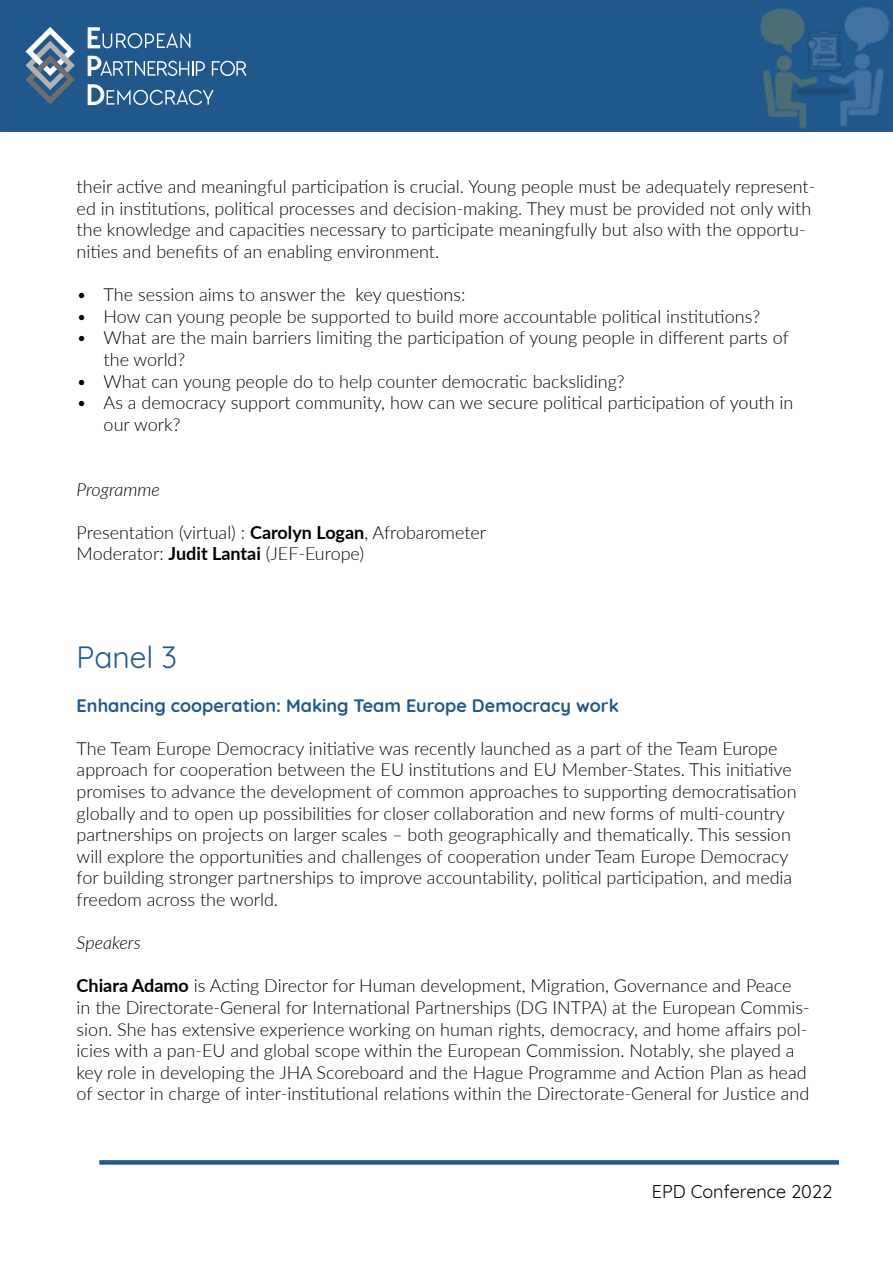
<style>
.page{position:relative;width:893px;height:1263px;background:#fff}
.page>*{position:absolute;margin:0;border:0;box-sizing:border-box;transform-origin:0 0}
.t1{font:30px "Quicksand";color:#20588c}
.t2{font:300 18px/21.6px "Lato";color:#000}
.t3{font:700 18px "Quicksand";color:#20588c}
.t4{font:italic 300 18px "Lato";color:#000}
.t5{font:18px "Quicksand";color:#000}
.s1{font-weight:700}
</style>
<div class="page">
<div style="left:1px;top:1px;width:891px;height:130px;background:#20588c"></div>
<div style="left:0;top:0;width:893px;height:132px;border:2px solid #24578b"></div>
<div style="left:99px;top:1160px;width:740px;height:5px;background:#24578b"></div>
<svg style="left:26px;top:27px;width:49px;height:77px"></svg>
<svg style="left:88px;top:56px;width:117px;height:20px"></svg>
<svg style="left:212px;top:61px;width:35px;height:15px"></svg>
<svg style="left:88px;top:84px;width:126px;height:21px"></svg>
<svg style="left:88px;top:27px;width:102px;height:21px"></svg>
<img style="left:753px;top:0;width:140px;height:132px">
<p class="t2" style="left:77px;top:175px;width:740px">their active and meaningful participation is crucial. Young people must be adequately represent&shy;ed in institutions, political processes and decision-making. They must be provided not only with the knowledge and capacities necessary to participate meaningfully but also with the opportu&shy;nities and benefits of an enabling environment.</p>
<p class="t2" style="left:77px;top:283px;width:390px">• The session aims to answer the key questions:</p>
<p class="t2" style="left:77px;top:305px;width:685px">• How can young people be supported to build more accountable political institutions?</p>
<p class="t2" style="left:104px;top:326px;width:687px;text-indent:-27px">• What are the main barriers limiting the participation of young people in different parts of the world?</p>
<p class="t2" style="left:77px;top:370px;width:550px">• What can young people do to help counter democratic backsliding?</p>
<p class="t2" style="left:104px;top:391px;width:691px;text-indent:-27px">• As a democracy support community, how can we secure political participation of youth in our work?</p>
<p class="t4" style="left:77px;top:476px;width:85px">Programme</p>
<p class="t2" style="left:77px;top:521px;width:411px">Presentation (virtual) : <span class="s1">Carolyn Logan</span>, Afrobarometer<br>Moderator: <span class="s1">Judit Lantai</span> (JEF-Europe)</p>
<h1 class="t1" style="left:77px;top:634px;width:102px">Panel 3</h1>
<p class="t3" style="left:77px;top:690px;width:544px">Enhancing cooperation: Making Team Europe Democracy work</p>
<p class="t2" style="left:77px;top:737px;width:721px">The Team Europe Democracy initiative was recently launched as a part of the Team Europe approach for cooperation between the EU institutions and EU Member-States. This initiative promises to advance the development of common approaches to supporting democratisation globally and to open up possibilities for closer collaboration and new forms of multi-country partnerships on projects on larger scales – both geographically and thematically. This session will explore the opportunities and challenges of cooperation under Team Europe Democracy for building stronger partnerships to improve accountability, political participation, and media freedom across the world.</p>
<p class="t4" style="left:77px;top:930px;width:66px">Speakers</p>
<p class="t2" style="left:77px;top:974px;width:735px"><span class="s1">Chiara Adamo</span> is Acting Director for Human development, Migration, Governance and Peace in the Directorate-General for International Partnerships (DG INTPA) at the European Commis&shy;sion. She has extensive experience working on human rights, democracy, and home affairs pol&shy;icies with a pan-EU and global scope within the European Commission. Notably, she played a key role in developing the JHA Scoreboard and the Hague Programme and Action Plan as head of sector in charge of inter-institutional relations within the Directorate-General for Justice and</p>
<p class="t5" style="left:652px;top:1178px;width:182px">EPD Conference 2022</p>
</div>
